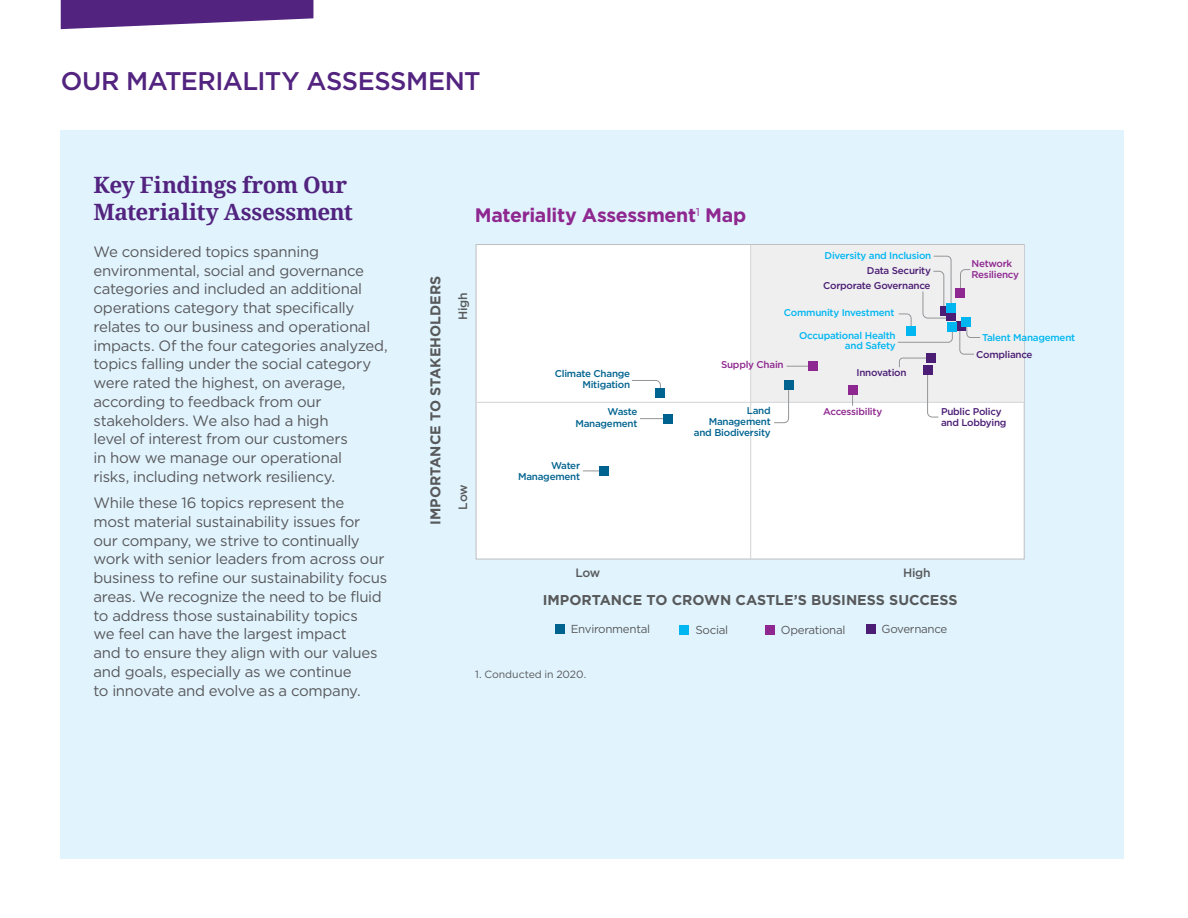
<style>
.page{position:relative;width:1188px;height:918px;background:#fff}
.page>*{position:absolute;margin:0;border:0;box-sizing:border-box;transform-origin:0 0}
.t1{font:500 25.5px "Gotham";letter-spacing:-.02em;color:#52237f}
.t2{font:700 22.5px/27px "Noto Serif";letter-spacing:-.015em;color:#52237f}
.t3{font:700 19.5px "Gotham";letter-spacing:-.02em;color:#8e278f}
.t4{font:15px/18.8px "Gotham";letter-spacing:-.02em;color:#58585b}
.t5{font:700 14.25px "Gotham";color:#58595b}
.t6{font:500 12.15px "Gotham";letter-spacing:-.025em;color:#58595b}
.t7{font:11.55px "Gotham";letter-spacing:-.025em;color:#58595b}
.t8{font:10.5px "Gotham";color:#58585b}
.t9{font:500 9.9px/10.6px "Gotham";letter-spacing:-.025em;color:#00b6f1;text-align:right}
.t10{font:500 9.9px/10.6px "Gotham";letter-spacing:-.025em;color:#00638f;text-align:right}
.t11{font:500 9.9px/10.6px "Gotham";letter-spacing:-.025em;color:#4b1d74}
.t12{font:500 9.9px/10.6px "Gotham";letter-spacing:-.025em;color:#8e278f}
</style>
<div class="page">
<div style="left:61px;top:130px;width:1063px;height:729px;background:#e1f4fd"></div>
<div style="left:475px;top:244px;width:550px;height:316px;background:#fff"></div>
<div style="left:751px;top:245px;width:273px;height:157px;background:#efeff0"></div>
<hr style="left:477px;top:402px;width:547px;height:1px;background:#d1d3d4">
<hr style="left:750px;top:245px;width:1px;height:315px;background:#d1d3d4">
<div style="left:555px;top:625px;width:9px;height:9px;background:#00638f"></div>
<div style="left:680px;top:625px;width:9px;height:9px;background:#00b6f1"></div>
<div style="left:765px;top:626px;width:9px;height:9px;background:#8e278f"></div>
<div style="left:866px;top:624px;width:9px;height:9px;background:#4b1d74"></div>
<svg style="left:773px;top:390px;width:16px;height:33px"></svg>
<svg style="left:787px;top:366px;width:21px;height:1px"></svg>
<svg style="left:631px;top:380px;width:30px;height:14px"></svg>
<svg style="left:640px;top:418px;width:23px;height:1px"></svg>
<svg style="left:583px;top:471px;width:16px;height:1px"></svg>
<svg style="left:899px;top:357px;width:40px;height:61px"></svg>
<svg style="left:959px;top:321px;width:22px;height:34px"></svg>
<svg style="left:960px;top:269px;width:11px;height:20px"></svg>
<svg style="left:897px;top:255px;width:56px;height:88px"></svg>
<div style="left:599px;top:466px;width:9px;height:9px;background:#00638f"></div>
<div style="left:663px;top:414px;width:9px;height:9px;background:#00638f"></div>
<div style="left:784px;top:380px;width:9px;height:10px;background:#00638f"></div>
<div style="left:808px;top:362px;width:9px;height:9px;background:#8e278f"></div>
<div style="left:906px;top:327px;width:10px;height:9px;background:#00b6f1"></div>
<div style="left:927px;top:354px;width:9px;height:9px;background:#4b1d74"></div>
<div style="left:923px;top:365px;width:9px;height:9px;background:#4b1d74"></div>
<div style="left:957px;top:322px;width:9px;height:9px;background:#4b1d74"></div>
<div style="left:947px;top:311px;width:9px;height:9px;background:#4b1d74"></div>
<div style="left:940px;top:307px;width:9px;height:9px;background:#4b1d74"></div>
<div style="left:848px;top:386px;width:9px;height:9px;background:#8e278f"></div>
<div style="left:655px;top:389px;width:9px;height:9px;background:#00638f"></div>
<div style="left:948px;top:322px;width:9px;height:9px;background:#00b6f1"></div>
<div style="left:956px;top:289px;width:9px;height:9px;background:#8e278f"></div>
<div style="left:947px;top:303px;width:9px;height:9px;background:#00b6f1"></div>
<div style="left:961px;top:318px;width:10px;height:9px;background:#00b6f1"></div>
<svg style="left:61px;top:0;width:252px;height:29px"></svg>
<h1 class="t1" style="left:61px;top:64px;width:422px">OUR MATERIALITY ASSESSMENT</h1>
<h2 class="t2" style="left:93px;top:171px;width:261px">Key Findings from Our<br>Materiality Assessment</h2>
<p class="t4" style="left:93px;top:242px;width:296px">We considered topics spanning environmental, social and governance categories and included an additional operations category that specifically relates to our business and operational impacts. Of the four categories analyzed, topics falling under the social category were rated the highest, on average, according to feedback from our stakeholders. We also had a high<br>level of interest from our customers<br>in how we manage our operational<br>risks, including network resiliency.</p>
<p class="t4" style="left:93px;top:493px;width:295px">While these 16 topics represent the<br>most material sustainability issues for our company, we strive to continually work with senior leaders from across our business to refine our sustainability focus areas. We recognize the need to be fluid to address those sustainability topics<br>we feel can have the largest impact<br>and to ensure they align with our values and goals, especially as we continue<br>to innovate and evolve as a company.</p>
<p class="t5" style="left:426px;top:525px;width:250px;rotate:-90deg">IMPORTANCE TO STAKEHOLDERS</p>
<h3 class="t3" style="left:475px;top:203px;width:273px">Materiality Assessment<sup>1</sup> Map</h3>
<p class="t6" style="left:455px;top:320px;width:29px;rotate:-90deg">High</p>
<p class="t9" style="left:825px;top:250px;width:108px">Diversity and Inclusion</p>
<p class="t11" style="left:867px;top:265px;width:66px">Data Security</p>
<p class="t11" style="left:823px;top:280px;width:109px">Corporate Governance</p>
<p class="t9" style="left:784px;top:307px;width:112px">Community Investment</p>
<p class="t9" style="left:799px;top:330px;width:98px">Occupational Health and Safety</p>
<p class="t6" style="left:455px;top:510px;width:26px;rotate:-90deg">Low</p>
<p class="t10" style="left:555px;top:369px;width:77px">Climate Change<br>Mitigation</p>
<p class="t12" style="left:721px;top:359px;width:64px">Supply Chain</p>
<p class="t10" style="left:575px;top:406px;width:64px;line-height:11.9px">Waste<br>Management</p>
<p class="t10" style="left:694px;top:405px;width:78px">Land<br>Management and Biodiversity</p>
<p class="t10" style="left:518px;top:459px;width:64px;line-height:11.9px">Water<br>Management</p>
<p class="t11" style="left:857px;top:367px;width:52px">Innovation</p>
<p class="t12" style="left:823px;top:406px;width:61px">Accessibility</p>
<p class="t12" style="left:972px;top:258px;width:49px">Network<br>Resiliency</p>
<p class="t9" style="left:982px;top:332px;width:95px">Talent Management</p>
<p class="t11" style="left:976px;top:349px;width:58px">Compliance</p>
<p class="t11" style="left:941px;top:406px;width:67px">Public Policy and Lobbying</p>
<p class="t6" style="left:575px;top:565px;width:26px">Low</p>
<p class="t6" style="left:903px;top:565px;width:29px">High</p>
<p class="t5" style="left:543px;top:590px;width:416px">IMPORTANCE TO CROWN CASTLE’S BUSINESS SUCCESS</p>
<p class="t7" style="left:571px;top:622px;width:81px">Environmental</p>
<p class="t7" style="left:695px;top:622px;width:34px">Social</p>
<p class="t7" style="left:781px;top:623px;width:66px">Operational</p>
<p class="t7" style="left:882px;top:621px;width:67px">Governance</p>
<p class="t8" style="left:475px;top:667px;width:113px">1. Conducted in 2020.</p>
</div>
